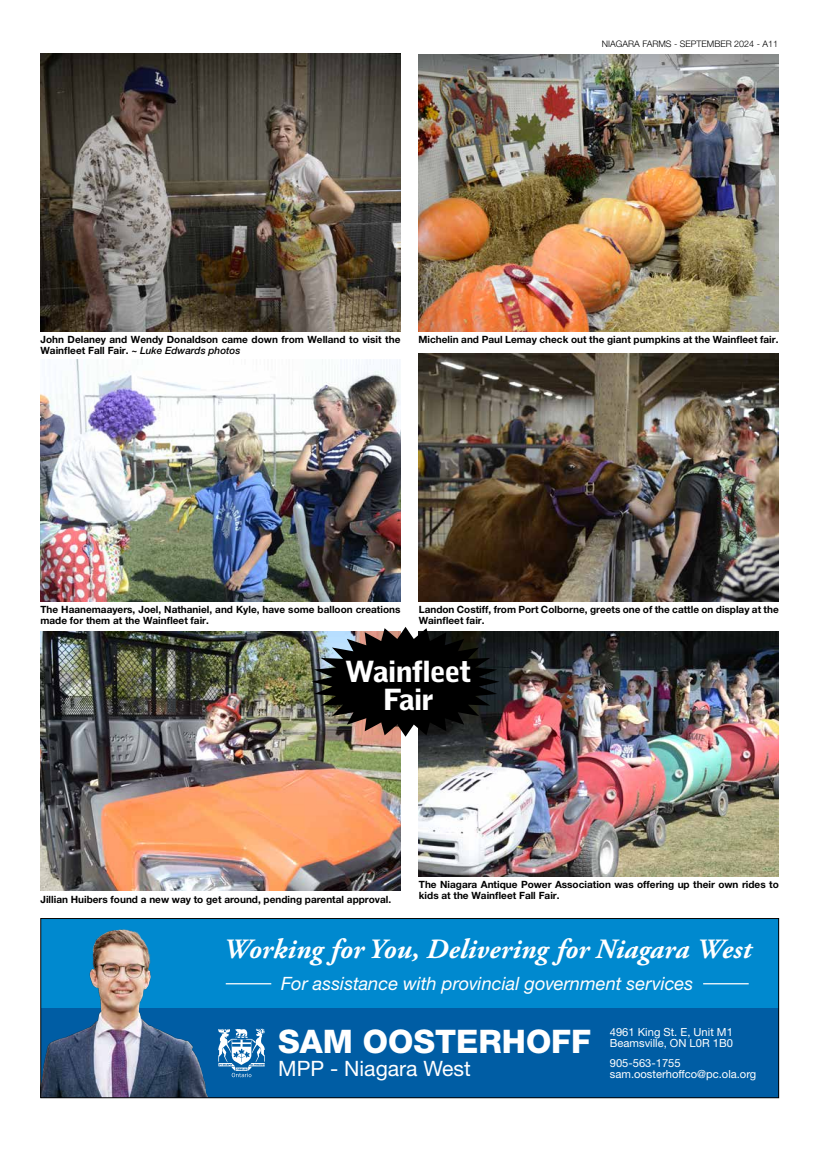
<style>
.page{position:relative;width:819px;height:1152px;background:#fff}
.page>*{position:absolute;margin:0;border:0;box-sizing:border-box;transform-origin:0 0}
.t1{font:800 32.5px "Helvetica Neue LT Std";color:#fff}
.t2{font:900 29px/28px "Bell Gothic Std";letter-spacing:-.04em;color:#fff;text-align:center;scale:1.1 1}
.t3{font:italic 700 27.9px "Adobe Garamond Pro";letter-spacing:.005em;color:#fff}
.t4{font:21.2px "Helvetica Neue LT Std";color:#fff}
.t5{font:italic 18.3px "Helvetica Neue LT Std";color:#fff}
.t6{font:11.2px/11.6px "Helvetica Neue LT Std";color:#fff}
.t7{font:700 10px/11px "Helvetica Neue LT Pro";color:#000}
.t8{font:300 9px "Helvetica Neue LT Pro";color:#000}
.s1{font-weight:500;font-style:italic}
</style>
<div class="page">
<div style="left:41px;top:919px;width:738px;height:89px;background:#0089cf"></div>
<div style="left:41px;top:1008px;width:738px;height:90px;background:#005da4"></div>
<svg style="left:226px;top:1029px;width:39px;height:48px"></svg>
<hr style="left:226px;top:983px;width:45px;height:1px;background:#fff">
<hr style="left:703px;top:983px;width:46px;height:1px;background:#fff">
<img style="left:42px;top:929px;width:184px;height:167px">
<div style="left:40px;top:918px;width:739px;height:180px;border:1px solid #000"></div>
<img style="left:40px;top:359px;width:360px;height:242px">
<img style="left:418px;top:354px;width:360px;height:247px">
<img style="left:40px;top:631px;width:360px;height:259px">
<img style="left:418px;top:631px;width:361px;height:245px">
<img style="left:40px;top:53px;width:360px;height:278px">
<img style="left:418px;top:55px;width:360px;height:276px">
<svg style="left:311px;top:627px;width:189px;height:110px;background:#2a2928"></svg>
<p class="t8" style="left:602px;top:38px;width:178px">NIAGARA FARMS - SEPTEMBER 2024 - A11</p>
<p class="t7" style="left:40px;top:334px;width:361px">John Delaney and Wendy Donaldson came down from Welland to visit the<br>Wainfleet Fall Fair. <span class="s1">~ Luke Edwards photos</span></p>
<p class="t7" style="left:418px;top:334px;width:361px">Michelin and Paul Lemay check out the giant pumpkins at the Wainfleet fair.</p>
<p class="t7" style="left:40px;top:604px;width:361px">The Haanemaayers, Joel, Nathaniel, and Kyle, have some balloon creations made for them at the Wainfleet fair.</p>
<p class="t7" style="left:419px;top:604px;width:362px">Landon Costiff, from Port Colborne, greets one of the cattle on display at the<br>Wainfleet fair.</p>
<h2 class="t2" style="left:345px;top:658px;width:117px">Wainfleet<br>Fair</h2>
<p class="t7" style="left:40px;top:893px;width:352px">Jillian Huibers found a new way to get around, pending parental approval.</p>
<p class="t7" style="left:419px;top:879px;width:361px">The Niagara Antique Power Association was offering up their own rides to kids at the Wainfleet Fall Fair.</p>
<h3 class="t3" style="left:223px;top:933px;width:530px">Working for You, Delivering for Niagara West</h3>
<h3 class="t5" style="left:281px;top:972px;width:414px">For assistance with provincial government services</h3>
<h1 class="t1" style="left:278px;top:1022px;width:314px">SAM OOSTERHOFF</h1>
<h3 class="t4" style="left:278px;top:1056px;width:194px">MPP - Niagara West</h3>
<p class="t6" style="left:610px;top:1026px;width:125px">4961 King St. E, Unit M1<br>Beamsville, ON L0R 1B0</p>
<p class="t6" style="left:610px;top:1057px;width:148px">905-563-1755 sam.oosterhoffco@pc.ola.org</p>
</div>
